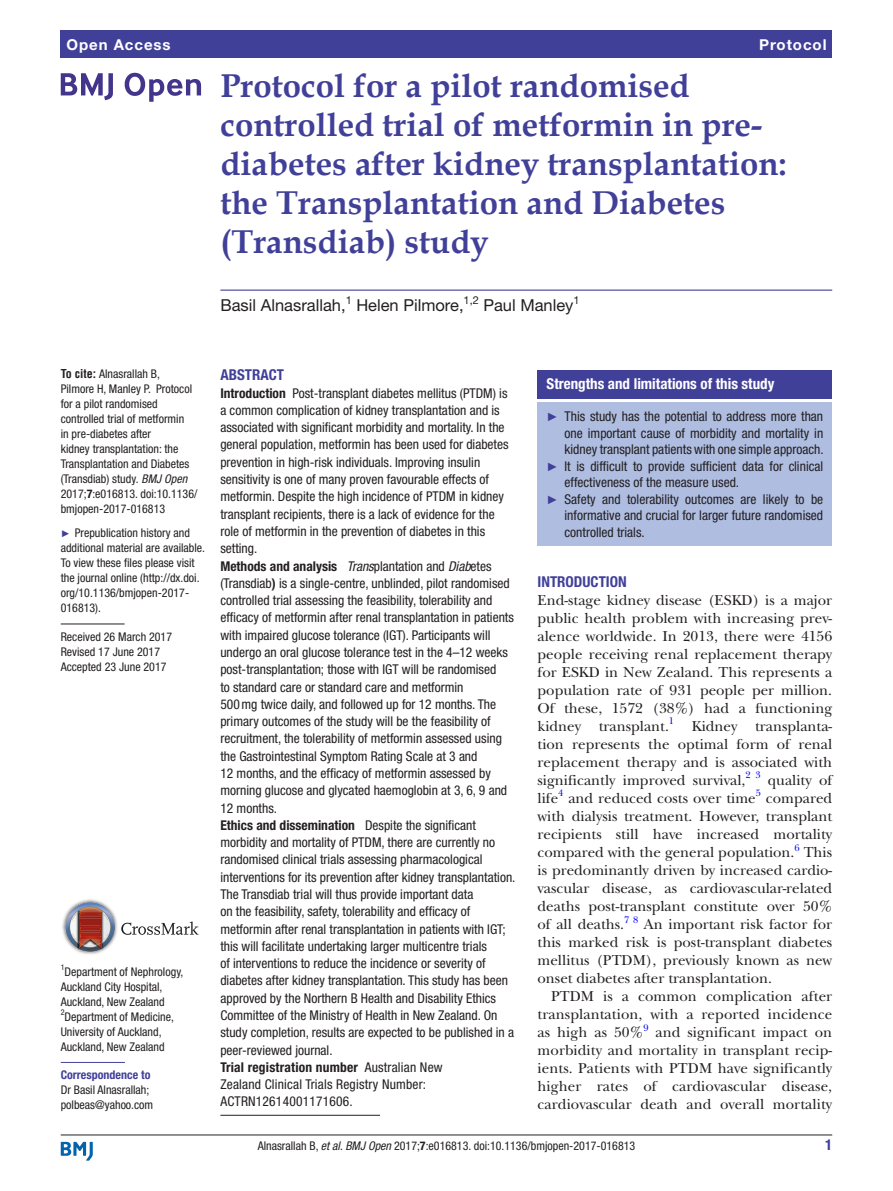
<style>
.page{position:relative;width:893px;height:1191px;background:#fff}
.page>*{position:absolute;margin:0;border:0;box-sizing:border-box;transform-origin:0 0}
.t1{font:700 33px/39px "Book Antiqua";color:#414099}
.t2{font:16.5px "Helvetica Neue LT Std";color:#231f20}
.t3{font:15px/18px "New Baskerville";color:#231f20;text-align:justify}
.t4{font:700 condensed 15px "Helvetica Neue LT Std";color:#fff}
.t5{font:700 condensed 15px "Helvetica Neue LT Std";color:#414099}
.t6{font:700 15px "Helvetica Neue LT Std";letter-spacing:.065em;color:#fff}
.t7{font:condensed 13.5px/17.2px "Helvetica Neue LT Std";color:#231f20}
.t8{font:condensed 12px/15px "Helvetica Neue LT Std";color:#231f20}
.t9{font:700 condensed 12px "Helvetica Neue LT Std";color:#414099}
.t10{font:10.95px "Helvetica Neue LT Std";color:#231f20}
.t11{font:9.9px "New Baskerville";color:#00f}
.t12{font:condensed 7.95px "Helvetica Neue LT Std";color:#231f20}
.s1{font-family:"Helvetica LT Std";font-weight:700}
.s2{font-style:italic}
.s3{font-weight:700}
.s4{font-family:"Arial";font-stretch:normal;font-size:9.75px;color:#414099}
.s5{font-family:"Arial";font-stretch:normal;font-size:12px;color:#414099}
</style>
<div class="page">
<hr style="left:61px;top:1134px;width:771px;height:1px;background:#231f20">
<svg style="left:61px;top:1141px;width:32px;height:19px"></svg>
<div style="left:61px;top:31px;width:771px;height:27px;background:#414099"></div>
<hr style="left:220px;top:1114px;width:160px;height:1px;background:#231f20">
<hr style="left:220px;top:289px;width:612px;height:2px;background:#414099">
<hr style="left:61px;top:623px;width:64px;height:1px;background:#231f20">
<hr style="left:61px;top:1062px;width:64px;height:1px;background:#414099">
<svg style="left:61px;top:73px;width:52px;height:27px"></svg>
<svg style="left:125px;top:73px;width:76px;height:29px"></svg>
<img style="left:62px;top:899px;width:55px;height:55px">
<svg style="left:66px;top:902px;width:49px;height:49px;background:#a78588"></svg>
<svg style="left:121px;top:921px;width:78px;height:13px"></svg>
<div style="left:538px;top:370px;width:294px;height:28px;background:#414099"></div>
<div style="left:538px;top:402px;width:294px;height:143px;background:#afbde1"></div>
<p class="t6" style="left:66px;top:35px;width:106px">Open Access</p>
<p class="t6" style="left:759px;top:35px;width:69px">Protocol</p>
<h1 class="t1" style="left:220px;top:66px;width:568px">Protocol for a pilot randomised controlled trial of metformin in pre&shy;diabetes after kidney transplantation: the Transplantation and Diabetes (Transdiab) study</h1>
<p class="t2" style="left:220px;top:296px;width:127px">Basil Alnasrallah,</p>
<p class="t10" style="left:346px;top:293px;width:8px">1</p>
<p class="t2" style="left:356px;top:296px;width:109px">Helen Pilmore,</p>
<p class="t10" style="left:464px;top:293px;width:17px">1,2</p>
<p class="t2" style="left:483px;top:296px;width:92px">Paul Manley</p>
<p class="t10" style="left:574px;top:293px;width:8px">1</p>
<p class="t8" style="left:61px;top:366px;width:138px"><span class="s1">To cite:</span> Alnasrallah B,<br>Pilmore H, Manley P. Protocol for a pilot randomised controlled trial of metformin<br>in pre-diabetes after<br>kidney transplantation: the<br>Transplantation and Diabetes (Transdiab) study. <span class="s2">BMJ Open<br></span>2017;<span class="s3">7</span>:e016813. doi:10.1136/ bmjopen-2017-016813</p>
<p class="t8" style="left:61px;top:525px;width:146px"><span class="s4">►</span> Prepublication history and additional material are available.<br>To view these files please visit the journal online (http://dx.doi. org/10.1136/bmjopen-2017-<br>016813).</p>
<p class="t8" style="left:61px;top:629px;width:113px">Received 26 March 2017<br>Revised 17 June 2017<br>Accepted 23 June 2017</p>
<p class="t12" style="left:61px;top:963px;width:5px">1</p>
<p class="t8" style="left:61px;top:964px;width:124px;text-indent:4px">Department of Nephrology,<br>Auckland City Hospital,<br>Auckland, New Zealand<br><sup>2</sup>Department of Medicine,<br>University of Auckland,<br>Auckland, New Zealand</p>
<p class="t9" style="left:61px;top:1067px;width:91px">Correspondence to</p>
<p class="t8" style="left:61px;top:1082px;width:94px">Dr Basil Alnasrallah; polbeas@yahoo.com</p>
<p class="t5" style="left:220px;top:366px;width:65px">Abstract</p>
<p class="t7" style="left:220px;top:384px;width:297px"><span class="s3">Introduction</span> Post-transplant diabetes mellitus (PTDM) is a common complication of kidney transplantation and is associated with significant morbidity and mortality. In the general population, metformin has been used for diabetes prevention in high-risk individuals. Improving insulin sensitivity is one of many proven favourable effects of metformin. Despite the high incidence of PTDM in kidney transplant recipients, there is a lack of evidence for the role of metformin in the prevention of diabetes in this setting.<br><span class="s3">Methods and analysis</span> <span class="s2">Trans</span>plantation and <span class="s2">Diab</span>etes (Transdiab<span class="s3">)</span> is a single-centre, unblinded, pilot randomised controlled trial assessing the feasibility, tolerability and efficacy of metformin after renal transplantation in patients with impaired glucose tolerance (IGT). Participants will undergo an oral glucose tolerance test in the 4–12 weeks post-transplantation; those with IGT will be randomised<br>to standard care or standard care and metformin<br>500mg twice daily, and followed up for 12 months. The primary outcomes of the study will be the feasibility of recruitment, the tolerability of metformin assessed using the Gastrointestinal Symptom Rating Scale at 3 and<br>12 months, and the efficacy of metformin assessed by morning glucose and glycated haemoglobin at 3, 6, 9 and 12 months.<br><span class="s3">Ethics and dissemination</span> Despite the significant morbidity and mortality of PTDM, there are currently no randomised clinical trials assessing pharmacological interventions for its prevention after kidney transplantation.<br>The Transdiab trial will thus provide important data<br>on the feasibility, safety, tolerability and efficacy of metformin after renal transplantation in patients with IGT; this will facilitate undertaking larger multicentre trials<br>of interventions to reduce the incidence or severity of diabetes after kidney transplantation. This study has been approved by the Northern B Health and Disability Ethics Committee of the Ministry of Health in New Zealand. On study completion, results are expected to be published in a peer-reviewed journal.<br><span class="s3">Trial registration number</span> Australian New<br>Zealand Clinical Trials Registry Number:<br>ACTRN12614001171606.</p>
<p class="t4" style="left:547px;top:375px;width:229px">Strengths and limitations of this study</p>
<p class="t7" style="left:547px;top:407px;width:278px"><span class="s5">►</span> This study has the potential to address more than</p>
<p class="t7" style="left:565px;top:424px;width:260px">one important cause of morbidity and mortality in</p>
<p class="t7" style="left:565px;top:440px;width:261px">kidney transplant patients with one simple approach.</p>
<p class="t7" style="left:547px;top:457px;width:278px"><span class="s5">►</span> It is difficult to provide sufficient data for clinical</p>
<p class="t7" style="left:565px;top:473px;width:176px">effectiveness of the measure used.</p>
<p class="t7" style="left:547px;top:490px;width:278px"><span class="s5">►</span> Safety and tolerability outcomes are likely to be</p>
<p class="t7" style="left:565px;top:506px;width:260px">informative and crucial for larger future randomised</p>
<p class="t7" style="left:565px;top:523px;width:82px">controlled trials.</p>
<p class="t5" style="left:538px;top:573px;width:91px">Introduction</p>
<p class="t3" style="left:538px;top:591px;width:296px">End-stage kidney disease (ESKD) is a major public health problem with increasing prev&shy;alence worldwide. In 2013, there were 4156 people receiving renal replacement therapy for ESKD in New Zealand. This represents a population rate of 931 people per million.<br>Of these, 1572 (38%) had a functioning kidney transplant.</p>
<p class="t11" style="left:669px;top:715px;width:7px">1</p>
<p class="t3" style="left:538px;top:717px;width:296px;text-indent:154px">Kidney transplanta&shy;tion represents the optimal form of renal replacement therapy and is associated with significantly improved survival,</p>
<p class="t11" style="left:745px;top:769px;width:17px">2 3</p>
<p class="t3" style="left:768px;top:771px;width:66px">quality of</p>
<p class="t3" style="left:538px;top:789px;width:22px">life</p>
<p class="t11" style="left:558px;top:787px;width:7px">4</p>
<p class="t3" style="left:568px;top:789px;width:189px">and reduced costs over time</p>
<p class="t11" style="left:756px;top:787px;width:7px">5</p>
<p class="t3" style="left:538px;top:789px;width:296px;text-indent:228px">compared with dialysis treatment. However, transplant recipients still have increased mortality compared with the general population.</p>
<p class="t11" style="left:794px;top:841px;width:7px">6</p>
<p class="t3" style="left:538px;top:843px;width:296px;text-indent:266px">This is predominantly driven by increased cardio&shy;vascular disease, as cardiovascular-related deaths post-transplant constitute over 50% of all deaths.</p>
<p class="t11" style="left:624px;top:913px;width:16px">7 8</p>
<p class="t3" style="left:538px;top:915px;width:296px;text-indent:106px">An important risk factor for this marked risk is post-transplant diabetes mellitus (PTDM), previously known as new onset diabetes after transplantation.</p>
<p class="t3" style="left:538px;top:987px;width:296px;text-indent:14px">PTDM is a common complication after transplantation, with a reported incidence as high as 50%<sup>9</sup></p>
<p class="t3" style="left:538px;top:1023px;width:296px;text-indent:118px">and significant impact on morbidity and mortality in transplant recip&shy;ients. Patients with PTDM have significantly higher rates of cardiovascular disease, cardiovascular death and overall mortality</p>
<p class="t8" style="left:258px;top:1137px;width:379px">Alnasrallah B, <span class="s2">et al</span>. <span class="s2">BMJ Open</span> 2017;<span class="s3">7</span>:e016813. doi:10.1136/bmjopen-2017-016813</p>
<p class="t5" style="left:825px;top:1135px;width:9px">1</p>
</div>
